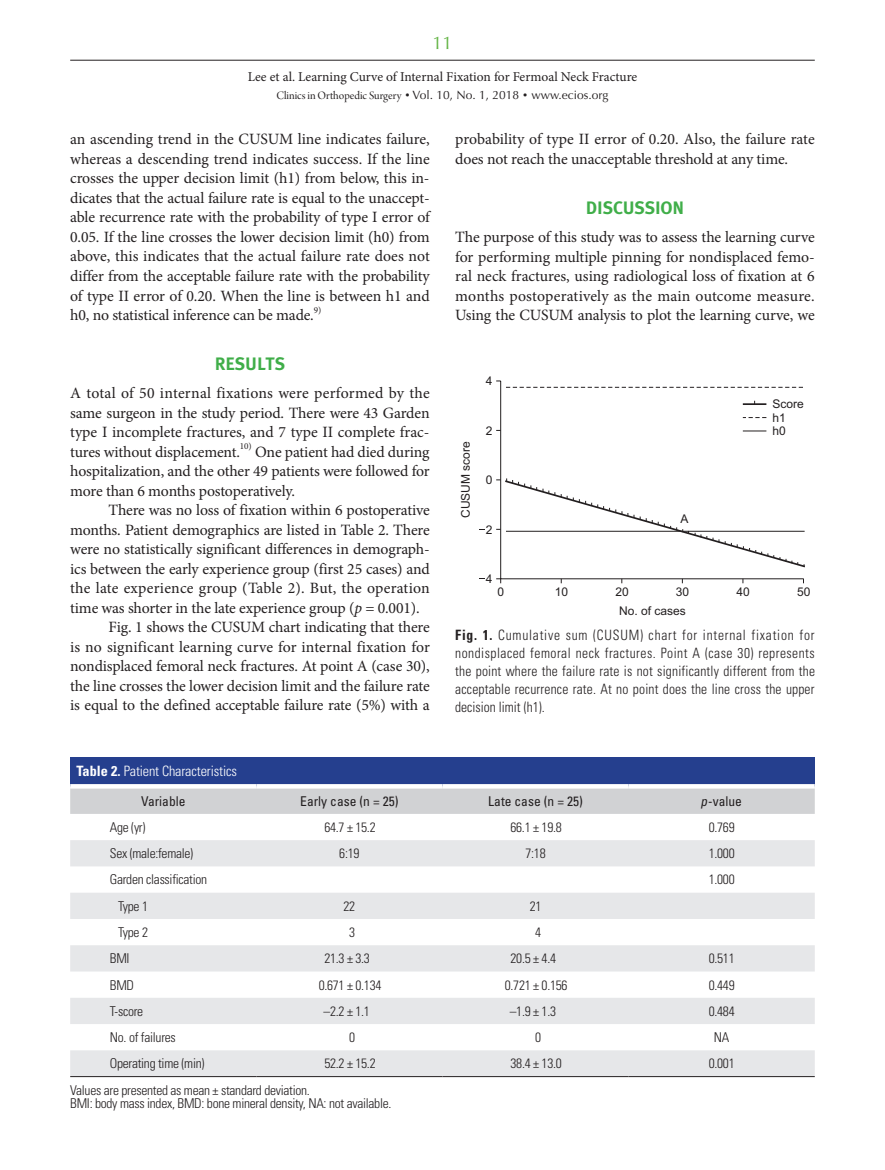
<style>
.page{position:relative;width:885px;height:1170px;background:#fff}
.page>*{position:absolute;margin:0;border:0;box-sizing:border-box;transform-origin:0 0}
.t1{font:700 18px "Meta Plus";letter-spacing:-.01em;color:#40ae49}
.t2{font:18px "Optima LT Std";color:#63b445}
.t3{font:15.75px/19.5px "Minion Pro";letter-spacing:-.01em;color:#231f20;text-align:justify}
.t4{font:15.75px "Minion Pro";letter-spacing:.01em;color:#231f20}
.t5{font:15.75px "Minion Pro";letter-spacing:.015em;color:#231f20}
.t6{font:300 condensed 14.25px/18px "Univers";letter-spacing:.015em;color:#231f20;text-align:justify;scale:.95 1}
.t7{font:300 condensed 14.25px "Univers";letter-spacing:-.01em;color:#fff}
.t8{font:300 condensed 13.5px/13.5px "Univers";letter-spacing:-.02em;color:#231f20}
.t9{font:13.5px "Minion Pro";color:#231f20}
.t10{font:condensed 13.5px "Univers";color:#231f20}
.t11{font:12px "Optima LT Std";color:#231f20}
.t12{font:12px/13.4px "Arial";color:#231f20}
.t13{font:9.15px "Minion Pro";color:#231f20}
.s1{font-family:"Arno Pro Display"}
.s2{font-size:9px}
.s3{font-style:italic}
.s4{font-weight:700}
</style>
<div class="page">
<hr style="left:70px;top:60px;width:744px;height:1px;background:#231f20">
<div style="left:70px;top:757px;width:744px;height:29px;background:#253f8e"></div>
<div style="left:70px;top:788px;width:744px;height:25px;background:#d1d2d4"></div>
<svg style="left:70px;top:840px;width:744px;height:236px;fill:#e6e7e9"></svg>
<svg style="left:70px;top:784px;width:186px;height:3px"></svg>
<svg style="left:256px;top:784px;width:186px;height:4px"></svg>
<svg style="left:442px;top:784px;width:186px;height:4px"></svg>
<svg style="left:628px;top:784px;width:186px;height:4px"></svg>
<hr style="left:70px;top:1076px;width:186px;height:1px;background:#231f20">
<hr style="left:256px;top:1076px;width:186px;height:1px;background:#231f20">
<hr style="left:442px;top:1076px;width:186px;height:1px;background:#231f20">
<hr style="left:628px;top:1076px;width:186px;height:1px;background:#231f20">
<svg style="left:496px;top:380px;width:307px;height:199px"></svg>
<hr style="left:742px;top:403px;width:24px;height:2px;background:#231f20">
<svg style="left:742px;top:417px;width:24px;height:1px"></svg>
<svg style="left:742px;top:430px;width:24px;height:1px"></svg>
<svg style="left:506px;top:387px;width:297px;height:1px"></svg>
<svg style="left:496px;top:478px;width:309px;height:90px"></svg>
<p class="t2" style="left:432px;top:32px;width:22px">11</p>
<p class="t9" style="left:248px;top:68px;width:391px">Lee et al. Learning Curve of Internal Fixation for Fermoal Neck Fracture</p>
<p class="t11" style="left:276px;top:88px;width:333px"><span class="s1">Clinics in Orthopedic Surgery</span> <span class="s2">•</span> Vol. 10, No. 1, 2018 <span class="s2">•</span> www.ecios.org</p>
<p class="t3" style="left:70px;top:130px;width:361px">an ascending trend in the CUSUM line indicates failure, whereas a descending trend indicates success. If the line crosses the upper decision limit (h1) from below, this in&shy;dicates that the actual failure rate is equal to the unaccept&shy;able recurrence rate with the probability of type I error of 0.05. If the line crosses the lower decision limit (h0) from above, this indicates that the actual failure rate does not differ from the acceptable failure rate with the probability of type II error of 0.20. When the line is between h1 and h0, no statistical inference can be made.</p>
<p class="t3" style="left:455px;top:130px;width:361px">probability of type II error of 0.20. Also, the failure rate does not reach the unacceptable threshold at any time.</p>
<p class="t1" style="left:586px;top:197px;width:100px">DISCUSSION</p>
<p class="t3" style="left:455px;top:227px;width:361px">The purpose of this study was to assess the learning curve for performing multiple pinning for nondisplaced femo&shy;ral neck fractures, using radiological loss of fixation at 6 months postoperatively as the main outcome measure.<br>Using the CUSUM analysis to plot the learning curve, we</p>
<p class="t13" style="left:314px;top:303px;width:9px">9)</p>
<p class="t1" style="left:215px;top:353px;width:72px">RESULTS</p>
<p class="t3" style="left:70px;top:383px;width:361px">A total of 50 internal fixations were performed by the same surgeon in the study period. There were 43 Garden type I incomplete fractures, and 7 type II complete frac&shy;tures without displacement.</p>
<p class="t13" style="left:240px;top:440px;width:13px">10)</p>
<p class="t3" style="left:70px;top:442px;width:361px;text-indent:185px">One patient had died during hospitalization, and the other 49 patients were followed for more than 6 months postoperatively.</p>
<p class="t3" style="left:108px;top:500px;width:323px">There was no loss of fixation within 6 postoperative</p>
<p class="t3" style="left:70px;top:520px;width:361px">months. Patient demographics are listed in Table 2. There</p>
<p class="t3" style="left:70px;top:539px;width:361px">were no statistically significant differences in demograph-</p>
<p class="t3" style="left:70px;top:559px;width:361px">ics between the early experience group (first 25 cases) and</p>
<p class="t5" style="left:70px;top:577px;width:361px">the late experience group (Table 2). But, the operation</p>
<p class="t3" style="left:70px;top:598px;width:351px">time was shorter in the late experience group (<span class="s3">p</span> = 0.001).</p>
<p class="t3" style="left:108px;top:617px;width:323px">Fig. 1 shows the CUSUM chart indicating that there</p>
<p class="t4" style="left:70px;top:636px;width:361px">is no significant learning curve for internal fixation for</p>
<p class="t3" style="left:70px;top:656px;width:361px">nondisplaced femoral neck fractures. At point A (case 30),</p>
<p class="t3" style="left:70px;top:676px;width:361px">the line crosses the lower decision limit and the failure rate</p>
<p class="t3" style="left:70px;top:695px;width:361px">is equal to the defined acceptable failure rate (5%) with a</p>
<p class="t12" style="left:486px;top:374px;width:8px">4</p>
<p class="t12" style="left:459px;top:518px;width:78px;rotate:-90deg">CUSUM score</p>
<p class="t12" style="left:486px;top:424px;width:8px">2</p>
<p class="t12" style="left:486px;top:473px;width:8px">0</p>
<p class="t12" style="left:486px;top:523px;width:8px">2</p>
<p class="t12" style="left:680px;top:511px;width:10px">A</p>
<p class="t12" style="left:486px;top:572px;width:8px">4</p>
<p class="t12" style="left:497px;top:585px;width:8px">0</p>
<p class="t12" style="left:554px;top:585px;width:15px">10</p>
<p class="t12" style="left:615px;top:585px;width:15px">20</p>
<p class="t12" style="left:676px;top:585px;width:15px">30</p>
<p class="t12" style="left:736px;top:585px;width:15px">40</p>
<p class="t12" style="left:619px;top:604px;width:68px">No. of cases</p>
<p class="t12" style="left:772px;top:397px;width:33px">Score h1<br>h0</p>
<p class="t12" style="left:797px;top:585px;width:15px">50</p>
<p class="t6" style="left:455px;top:625px;width:380px"><span class="s4">Fig. 1.</span> Cumulative sum (CUSUM) chart for internal fixation for nondisplaced femoral neck fractures. Point A (case 30) represents the point where the failure rate is not significantly different from the acceptable recurrence rate. At no point does the line cross the upper decision limit (h1).</p>
<p class="t7" style="left:77px;top:762px;width:162px"><span class="s4">Table 2.</span> Patient Characteristics</p>
<p class="t10" style="left:141px;top:792px;width:46px">Variable</p>
<p class="t10" style="left:300px;top:792px;width:100px">Early case (n = 25)</p>
<p class="t10" style="left:488px;top:792px;width:96px">Late case (n = 25)</p>
<p class="t10" style="left:700px;top:792px;width:43px"><span class="s3">p</span>-value</p>
<p class="t8" style="left:110px;top:820px;width:37px">Age (yr)</p>
<p class="t8" style="left:324px;top:820px;width:53px">64.7 ± 15.2</p>
<p class="t8" style="left:510px;top:820px;width:53px">66.1 ± 19.8</p>
<p class="t8" style="left:708px;top:820px;width:27px">0.769</p>
<p class="t8" style="left:110px;top:846px;width:85px">Sex (male:female)</p>
<p class="t8" style="left:339px;top:846px;width:22px">6:19</p>
<p class="t8" style="left:525px;top:846px;width:22px">7:18</p>
<p class="t8" style="left:708px;top:846px;width:27px">1.000</p>
<p class="t8" style="left:110px;top:872px;width:99px">Garden classification</p>
<p class="t8" style="left:708px;top:872px;width:27px">1.000</p>
<p class="t8" style="left:118px;top:899px;width:31px">Type 1</p>
<p class="t8" style="left:343px;top:899px;width:13px">22</p>
<p class="t8" style="left:529px;top:899px;width:13px">21</p>
<p class="t8" style="left:118px;top:925px;width:31px">Type 2</p>
<p class="t8" style="left:349px;top:925px;width:7px">3</p>
<p class="t8" style="left:535px;top:925px;width:7px">4</p>
<p class="t8" style="left:110px;top:951px;width:21px">BMI</p>
<p class="t8" style="left:324px;top:951px;width:47px">21.3 ± 3.3</p>
<p class="t8" style="left:510px;top:951px;width:47px">20.5 ± 4.4</p>
<p class="t8" style="left:708px;top:951px;width:27px">0.511</p>
<p class="t8" style="left:110px;top:977px;width:26px">BMD</p>
<p class="t8" style="left:318px;top:977px;width:64px">0.671 ± 0.134</p>
<p class="t8" style="left:504px;top:977px;width:64px">0.721 ± 0.156</p>
<p class="t8" style="left:708px;top:977px;width:27px">0.449</p>
<p class="t8" style="left:110px;top:1004px;width:35px">T-score</p>
<p class="t8" style="left:323px;top:1004px;width:48px">–2.2 ± 1.1</p>
<p class="t8" style="left:509px;top:1004px;width:48px">–1.9 ± 1.3</p>
<p class="t8" style="left:708px;top:1004px;width:27px">0.484</p>
<p class="t8" style="left:110px;top:1030px;width:67px">No. of failures</p>
<p class="t8" style="left:349px;top:1030px;width:7px">0</p>
<p class="t8" style="left:535px;top:1030px;width:7px">0</p>
<p class="t8" style="left:714px;top:1030px;width:17px">NA</p>
<p class="t8" style="left:110px;top:1056px;width:96px">Operating time (min)</p>
<p class="t8" style="left:324px;top:1056px;width:53px">52.2 ± 15.2</p>
<p class="t8" style="left:510px;top:1056px;width:53px">38.4 ± 13.0</p>
<p class="t8" style="left:708px;top:1056px;width:27px">0.001</p>
<p class="t8" style="left:70px;top:1082px;width:323px">Values are presented as mean ± standard deviation.<br>BMI: body mass index, BMD: bone mineral density, NA: not available.</p>
</div>
